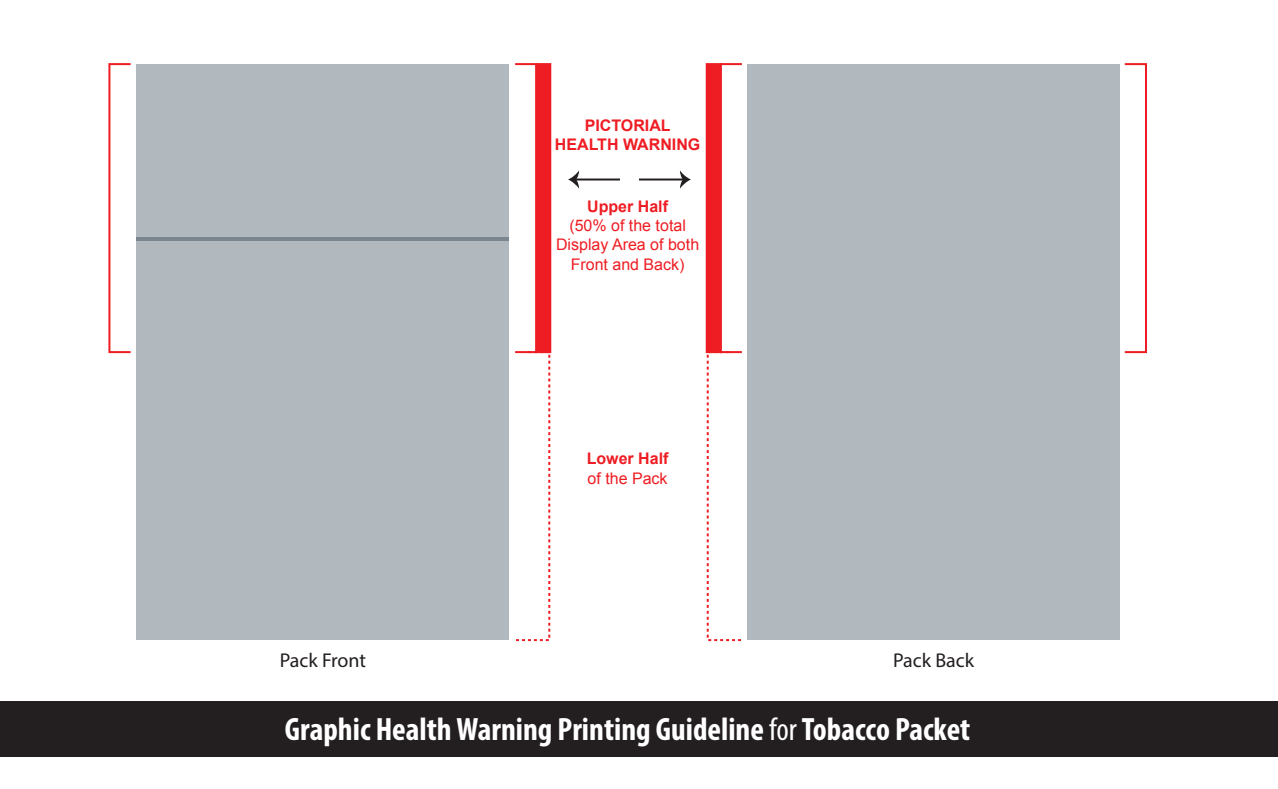
<style>
.page{position:relative;width:1278px;height:789px;background:#fff}
.page>*{position:absolute;margin:0;border:0;box-sizing:border-box;transform-origin:0 0}
.t1{font:700 condensed 32.4px "Myriad Pro";color:#fff}
.t2{font:20px "Myriad Pro";color:#231f20}
.t3{font:16px/19.2px "Arial";color:#ee1d23;text-align:center}
.t4{font:700 16px/19.2px "Arial";color:#ee1d23;text-align:center}
.s1{font-weight:400}
</style>
<div class="page">
<div style="left:137px;top:64px;width:372px;height:576px;background:#b1b9bf"></div>
<div style="left:0;top:701px;width:1278px;height:55px;background:#231f20"></div>
<div style="left:747px;top:64px;width:373px;height:576px;background:#b1b9bf"></div>
<svg style="left:515px;top:351px;width:36px;height:291px"></svg>
<div style="left:535px;top:63px;width:16px;height:290px;background:#ee1d23;border:2px solid #ee1d23"></div>
<div style="left:1124px;top:63px;width:23px;height:290px;border:2px solid #ee1d23"></div>
<div style="left:108px;top:63px;width:24px;height:290px;border:2px solid #ee1d23"></div>
<svg style="left:706px;top:351px;width:36px;height:291px"></svg>
<div style="left:706px;top:63px;width:16px;height:290px;background:#ee1d23;border:2px solid #ee1d23"></div>
<hr style="left:575px;top:179px;width:45px;height:2px;background:#231f20">
<svg style="left:568px;top:170px;width:11px;height:19px"></svg>
<hr style="left:639px;top:179px;width:45px;height:2px;background:#231f20">
<svg style="left:680px;top:170px;width:11px;height:19px"></svg>
<p class="t4" style="left:555px;top:116px;width:147px">PICTORIAL<br>HEALTH WARNING</p>
<p class="t4" style="left:587px;top:197px;width:82px">Upper Half</p>
<p class="t3" style="left:556px;top:216px;width:145px">(50% of the total<br>Display Area of both<br>Front and Back)</p>
<p class="t2" style="left:280px;top:648px;width:88px">Pack Front</p>
<p class="t4" style="left:587px;top:449px;width:83px">Lower Half</p>
<p class="t3" style="left:588px;top:468px;width:82px">of the Pack</p>
<p class="t2" style="left:893px;top:648px;width:83px">Pack Back</p>
<h1 class="t1" style="left:285px;top:709px;width:687px">Graphic Health Warning Printing Guideline <span class="s1">for</span> Tobacco Packet</h1>
</div>
